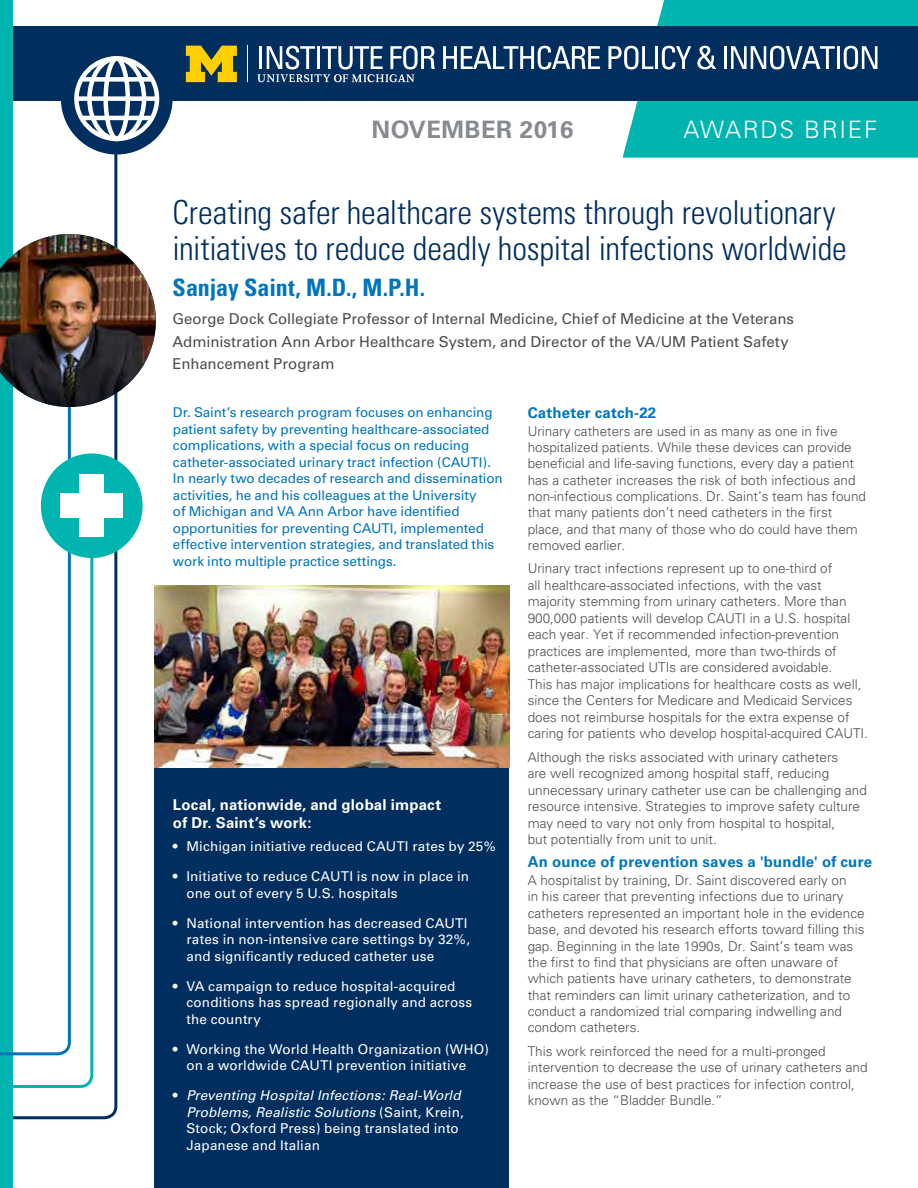
<style>
.page{position:relative;width:918px;height:1188px;background:#fff}
.page>*{position:absolute;margin:0;border:0;box-sizing:border-box;transform-origin:0 0}
.t1{font:300 condensed 33px/36px "Univers";letter-spacing:-.005em;color:#002e5e}
.t2{font:700 condensed 24px "Univers";letter-spacing:-.005em;color:#0075bc}
.t3{font:700 24px "Univers";letter-spacing:.02em;color:#878a8f}
.t4{font:300 24px "Univers";letter-spacing:.07em;color:#fff}
.t5{font:15px/22.5px "Univers";letter-spacing:-.005em;color:#4d4d4f}
.t6{font:700 15px "Univers";letter-spacing:.015em;color:#0075bc}
.t7{font:700 15px/18px "Univers";letter-spacing:.01em;color:#fff}
.t8{font:300 13.5px/16.5px "Univers";color:#4d4d4f}
.t9{font:13.5px/16.5px "Univers";letter-spacing:.01em;color:#fff}
.t10{font:13.5px/16.5px "Univers";letter-spacing:-.005em;color:#0075bc}
.s1{font-style:italic}
</style>
<div class="page">
<svg style="left:623px;top:0;width:295px;height:158px;background:#0fb7b2"></svg>
<div style="left:0;top:27px;width:918px;height:74px;background:#002e5e"></div>
<svg style="left:14px;top:107px;width:105px;height:1013px"></svg>
<div style="left:0;top:0;width:14px;height:1188px;background:#00b5af"></div>
<svg style="left:13px;top:554px;width:82px;height:535px"></svg>
<svg style="left:0;top:407px;width:72px;height:650px"></svg>
<svg style="left:61px;top:43px;width:112px;height:112px;fill:#002e5e"></svg>
<img style="left:0;top:234px;width:156px;height:173px">
<hr style="left:247px;top:46px;width:1px;height:36px;background:#fff">
<svg style="left:186px;top:46px;width:51px;height:36px"></svg>
<svg style="left:257px;top:46px;width:178px;height:36px"></svg>
<svg style="left:443px;top:46px;width:157px;height:23px"></svg>
<svg style="left:608px;top:46px;width:45px;height:23px"></svg>
<hr style="left:655px;top:46px;width:3px;height:23px;background:#fff">
<svg style="left:662px;top:46px;width:29px;height:23px"></svg>
<svg style="left:697px;top:46px;width:19px;height:23px"></svg>
<hr style="left:724px;top:46px;width:3px;height:23px;background:#fff">
<svg style="left:731px;top:46px;width:104px;height:23px"></svg>
<hr style="left:837px;top:46px;width:3px;height:23px;background:#fff">
<svg style="left:844px;top:46px;width:33px;height:23px"></svg>
<div style="left:41px;top:453px;width:102px;height:105px;background:#00b5af;border-radius:50%"></div>
<div style="left:155px;top:604px;width:354px;height:584px;background:#002e5e"></div>
<img style="left:155px;top:585px;width:354px;height:183px">
<div style="left:74px;top:56px;width:85px;height:85px;border:4px solid #fff;border-radius:50%"></div>
<div style="left:87px;top:56px;width:59px;height:85px;border:4px solid #fff;border-radius:50%"></div>
<div style="left:103px;top:56px;width:27px;height:85px;border:4px solid #fff;border-radius:50%"></div>
<div style="left:76px;top:96px;width:83px;height:5px;background:#fff"></div>
<div style="left:83px;top:77px;width:68px;height:5px;background:#fff"></div>
<hr style="left:83px;top:116px;width:68px;height:4px;background:#fff">
<div style="left:80px;top:475px;width:24px;height:62px;background:#fff"></div>
<div style="left:61px;top:493px;width:62px;height:25px;background:#fff"></div>
<h2 class="t3" style="left:372px;top:115px;width:203px">NOVEMBER 2016</h2>
<h2 class="t4" style="left:684px;top:115px;width:195px">AWARDS BRIEF</h2>
<h1 class="t1" style="left:173px;top:195px;width:676px">Creating safer healthcare systems through revolutionary initiatives to reduce deadly hospital infections worldwide</h1>
<h2 class="t2" style="left:173px;top:273px;width:254px">Sanjay Saint, M.D., M.P.H.</h2>
<p class="t5" style="left:173px;top:308px;width:623px">George Dock Collegiate Professor of Internal Medicine, Chief of Medicine at the Veterans<br>Administration Ann Arbor Healthcare System, and Director of the VA/UM Patient Safety<br>Enhancement Program</p>
<p class="t10" style="left:173px;top:404px;width:331px">Dr. Saint’s research program focuses on enhancing patient safety by preventing healthcare-associated complications, with a special focus on reducing catheter-associated urinary tract infection (CAUTI).<br>In nearly two decades of research and dissemination activities, he and his colleagues at the University<br>of Michigan and VA Ann Arbor have identified opportunities for preventing CAUTI, implemented effective intervention strategies, and translated this work into multiple practice settings.</p>
<p class="t6" style="left:528px;top:404px;width:130px">Catheter catch-22</p>
<p class="t8" style="left:528px;top:423px;width:340px">Urinary catheters are used in as many as one in five hospitalized patients. While these devices can provide beneficial and life-saving functions, every day a patient has a catheter increases the risk of both infectious and non-infectious complications. Dr. Saint’s team has found that many patients don’t need catheters in the first place, and that many of those who do could have them removed earlier.</p>
<p class="t8" style="left:528px;top:560px;width:342px">Urinary tract infections represent up to one-third of<br>all healthcare-associated infections, with the vast majority stemming from urinary catheters. More than 900,000 patients will develop CAUTI in a U.S. hospital each year. Yet if recommended infection-prevention practices are implemented, more than two-thirds of catheter-associated UTIs are considered avoidable.<br>This has major implications for healthcare costs as well, since the Centers for Medicare and Medicaid Services does not reimburse hospitals for the extra expense of caring for patients who develop hospital-acquired CAUTI.</p>
<p class="t8" style="left:528px;top:749px;width:341px">Although the risks associated with urinary catheters<br>are well recognized among hospital staff, reducing unnecessary urinary catheter use can be challenging and resource intensive. Strategies to improve safety culture may need to vary not only from hospital to hospital,<br>but potentially from unit to unit.</p>
<p class="t6" style="left:528px;top:853px;width:346px">An ounce of prevention saves a 'bundle' of cure</p>
<p class="t8" style="left:528px;top:872px;width:338px">A hospitalist by training, Dr. Saint discovered early on<br>in his career that preventing infections due to urinary catheters represented an important hole in the evidence base, and devoted his research efforts toward filling this gap. Beginning in the late 1990s, Dr. Saint’s team was the first to find that physicians are often unaware of which patients have urinary catheters, to demonstrate that reminders can limit urinary catheterization, and to conduct a randomized trial comparing indwelling and condom catheters.</p>
<p class="t8" style="left:528px;top:1043px;width:341px">This work reinforced the need for a multi-pronged intervention to decrease the use of urinary catheters and increase the use of best practices for infection control, known as the “Bladder Bundle.”</p>
<p class="t7" style="left:173px;top:796px;width:270px">Local, nationwide, and global impact of Dr. Saint’s work:</p>
<p class="t9" style="left:173px;top:838px;width:324px">• Michigan initiative reduced CAUTI rates by 25%</p>
<p class="t9" style="left:186px;top:868px;width:284px;text-indent:-14px">• Initiative to reduce CAUTI is now in place in one out of every 5 U.S. hospitals</p>
<p class="t9" style="left:186px;top:915px;width:285px;text-indent:-14px">• National intervention has decreased CAUTI rates in non-intensive care settings by 32%, and significantly reduced catheter use</p>
<p class="t9" style="left:186px;top:978px;width:287px;text-indent:-14px">• VA campaign to reduce hospital-acquired conditions has spread regionally and across the country</p>
<p class="t9" style="left:186px;top:1041px;width:304px;text-indent:-14px">• Working the World Health Organization (WHO) on a worldwide CAUTI prevention initiative</p>
<p class="t9" style="left:186px;top:1087px;width:279px;text-indent:-14px">• <span class="s1">Preventing Hospital Infections: Real-World Problems, Realistic Solutions</span> (Saint, Krein, Stock; Oxford Press) being translated into Japanese and Italian</p>
</div>
